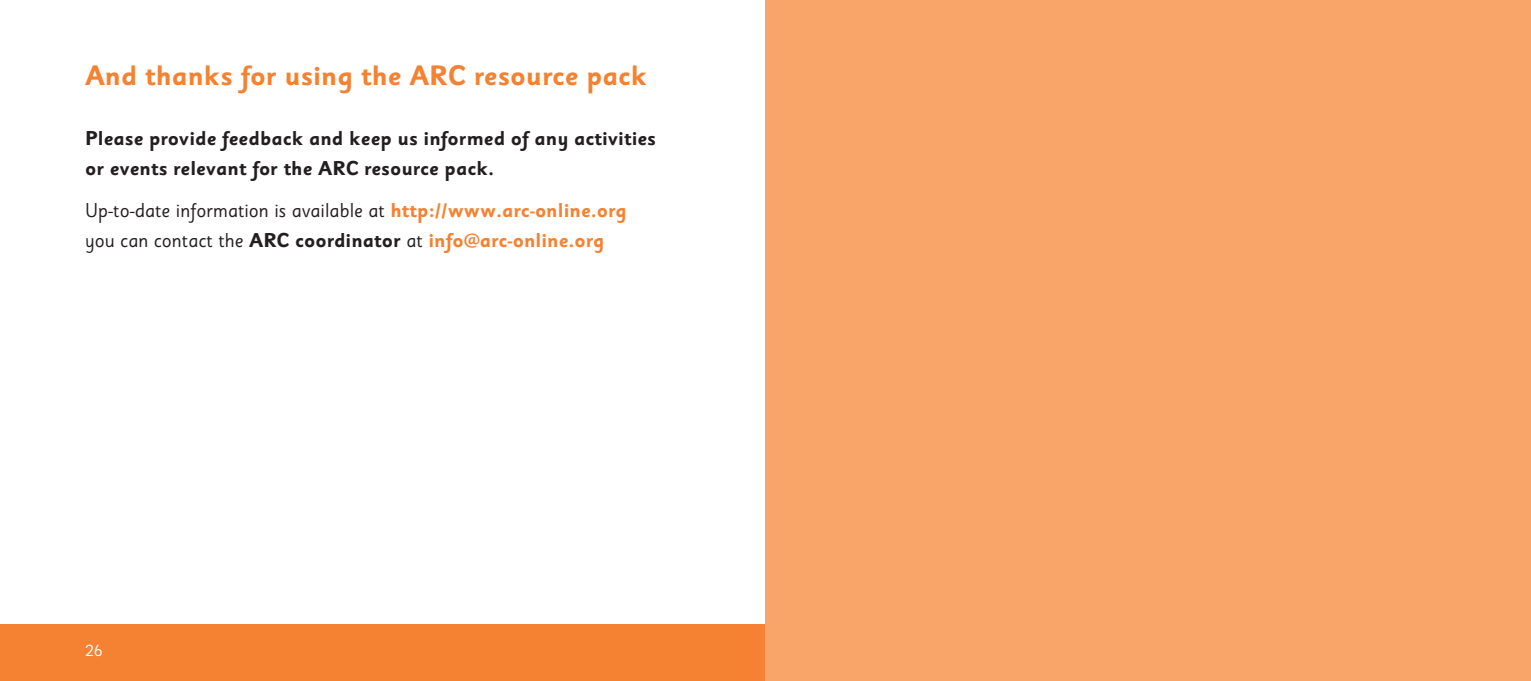
<style>
.page{position:relative;width:1531px;height:681px;background:#fff}
.page>*{position:absolute;margin:0;border:0;box-sizing:border-box;transform-origin:0 0}
._1060-sectionHead{font:700 28px "Sassoon Sans";color:#f48232}
._1060-text{font:20px/30px "Sassoon Sans";color:#231f20}
._1060-text_aligned_b{font:700 20px/30px "Sassoon Sans";color:#231f20}
.t1{font:16px "Sassoon Sans";color:#fff}
.s1{font-weight:700;color:#f48232}
.s2{font-weight:700}
</style>
<div class="page">
<div style="left:0;top:624px;width:765px;height:56px;background:#f48232"></div>
<div style="left:765px;top:0;width:766px;height:680px;background:#f9a469"></div>
<p class="_1060-sectionHead" style="left:85px;top:58px;width:564px">And thanks for using the ARC resource pack</p>
<p class="_1060-text_aligned_b" style="left:85px;top:124px;width:573px">Please provide feedback and keep us informed of any activities or events relevant for the ARC resource pack.</p>
<p class="_1060-text" style="left:85px;top:195px;width:543px">Up-to-date information is available at <span class="s1">http://www.arc-online.org </span>you can contact the <span class="s2">ARC coordinator</span> at <span class="s1">info@arc-online.org</span></p>
<p class="t1" style="left:85px;top:640px;width:17px">26</p>
</div>
